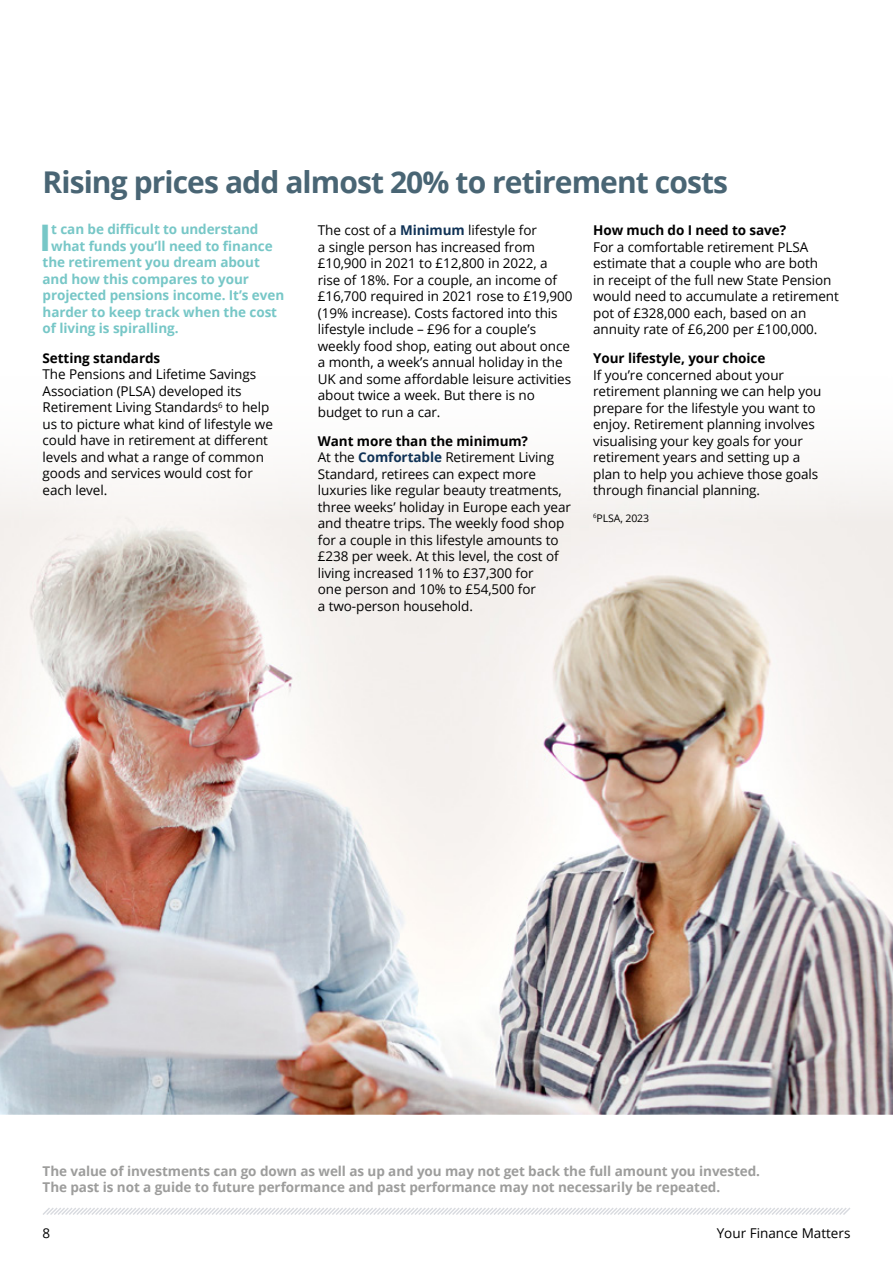
<style>
.page{position:relative;width:893px;height:1263px;background:#fff}
.page>*{position:absolute;margin:0;border:0;box-sizing:border-box;transform-origin:0 0}
.t1{font:700 36.6px "Open Sans";color:#77c7c7}
.t2{font:700 30px "Open Sans";letter-spacing:-.03em;color:#496574}
.t3{font:13.5px/16.5px "Open Sans";letter-spacing:-.005em;color:#000}
.t4{font:700 13.5px "Open Sans";letter-spacing:-.005em;color:#77c7c7}
.t5{font:700 13.5px/16.5px "Open Sans";letter-spacing:-.005em;color:#9d9d9c}
.t6{font:700 13.5px "Open Sans";letter-spacing:-.005em;color:#000}
.t7{font:10.5px "Open Sans";letter-spacing:-.01em;color:#000}
.s1{font-weight:700;color:#103256}
.s2{font-weight:700}
</style>
<div class="page">
<svg style="left:43px;top:1208px;width:807px;height:7px"></svg>
<img style="left:0;top:473px;width:893px;height:641px">
<h2 class="t2" style="left:43px;top:161px;width:687px">Rising prices add almost 20% to retirement costs</h2>
<p class="t6" style="left:593px;top:221px;width:195px">How much do I need to save?</p>
<p class="t3" style="left:593px;top:238px;width:247px">For a comfortable retirement PLSA estimate that a couple who are both<br>in receipt of the full new State Pension would need to accumulate a retirement pot of £328,000 each, based on an annuity rate of £6,200 per £100,000.</p>
<p class="t6" style="left:593px;top:349px;width:174px">Your lifestyle, your choice</p>
<p class="t3" style="left:593px;top:366px;width:230px">If you’re concerned about your retirement planning we can help you prepare for the lifestyle you want to enjoy. Retirement planning involves visualising your key goals for your retirement years and setting up a plan to help you achieve those goals through financial planning.</p>
<p class="t7" style="left:593px;top:511px;width:58px"><sup>6</sup>PLSA, 2023</p>
<h1 class="t1" style="left:39px;top:212px;width:14px">I</h1>
<p class="t4" style="left:51px;top:220px;width:209px">t can be difficult to understand</p>
<p class="t3" style="left:318px;top:221px;width:256px">The cost of a <span class="s1">Minimum</span> lifestyle for<br>a single person has increased from £10,900 in 2021 to £12,800 in 2022, a rise of 18%. For a couple, an income of £16,700 required in 2021 rose to £19,900 (19% increase). Costs factored into this lifestyle include – £96 for a couple’s weekly food shop, eating out about once a month, a week’s annual holiday in the UK and some affordable leisure activities about twice a week. But there is no budget to run a car.</p>
<p class="t3" style="left:318px;top:432px;width:255px"><span class="s2">Want more than the minimum?<br></span>At the <span class="s1">Comfortable</span> Retirement Living Standard, retirees can expect more luxuries like regular beauty treatments, three weeks’ holiday in Europe each year and theatre trips. The weekly food shop for a couple in this lifestyle amounts to £238 per week. At this level, the cost of living increased 11% to £37,300 for<br>one person and 10% to £54,500 for<br>a two-person household.</p>
<p class="t4" style="left:51px;top:236px;width:223px">what funds you’ll need to finance</p>
<p class="t4" style="left:43px;top:253px;width:219px">the retirement you dream about</p>
<p class="t4" style="left:43px;top:269px;width:208px">and how this compares to your</p>
<p class="t4" style="left:43px;top:286px;width:243px">projected pensions income. It’s even</p>
<p class="t4" style="left:43px;top:302px;width:236px">harder to keep track when the cost</p>
<p class="t4" style="left:43px;top:319px;width:137px">of living is spiralling.</p>
<p class="t6" style="left:43px;top:348px;width:119px">Setting standards</p>
<p class="t3" style="left:43px;top:366px;width:232px">The Pensions and Lifetime Savings<br>Association (PLSA) developed its<br>Retirement Living Standards<sup>6</sup> to help us to picture what kind of lifestyle we could have in retirement at different levels and what a range of common goods and services would cost for each level.</p>
<p class="t5" style="left:43px;top:1162px;width:719px">The value of investments can go down as well as up and you may not get back the full amount you invested.<br>The past is not a guide to future performance and past performance may not necessarily be repeated.</p>
<p class="t3" style="left:43px;top:1224px;width:9px">8</p>
<p class="t3" style="left:717px;top:1224px;width:135px">Your Finance Matters</p>
</div>
